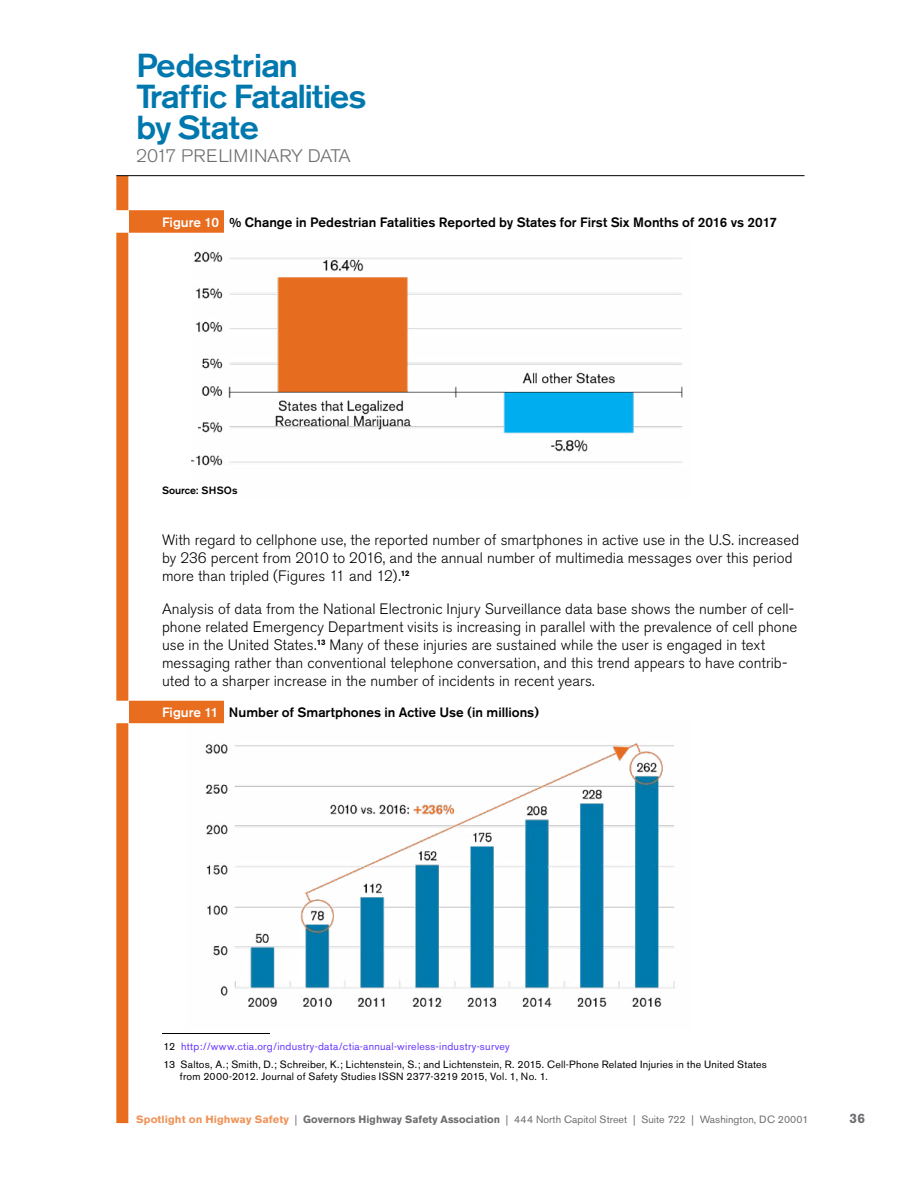
<style>
.page{position:relative;width:918px;height:1188px;background:#fff}
.page>*{position:absolute;margin:0;border:0;box-sizing:border-box;transform-origin:0 0}
.t1{font:500 33px/30.9px "Akzidenz Grotesk BE";letter-spacing:-.03em;color:#0078ae;scale:1.06 1}
.t2{font:300 18px "Akzidenz Grotesk BE";letter-spacing:-.01em;color:#6d6e71;scale:1.06 1}
.t3{font:300 15px/18px "Akzidenz Grotesk BE";letter-spacing:.005em;color:#000}
.t4{font:500 13.5px "Akzidenz Grotesk BE";color:#000}
.t5{font:700 13.5px "Akzidenz Grotesk BE";color:#6d6e71}
.t6{font:10.5px/18px "Akzidenz Grotesk BE";letter-spacing:.02em;color:#000}
.t7{font:10.5px "Akzidenz Grotesk BE";letter-spacing:.005em;color:#6d6e71}
.t8{font:500 10.5px "Akzidenz Grotesk BE";color:#000}
.s1{color:#fff}
.s2{color:#63f}
.s3{font-weight:700;color:#ef9358}
.s4{font-weight:700}
</style>
<div class="page">
<div style="left:116px;top:176px;width:12px;height:947px;background:#e86d1f"></div>
<hr style="left:116px;top:175px;width:688px;height:1px;background:#000">
<div style="left:116px;top:210px;width:661px;height:23px;background:#fff"></div>
<div style="left:129px;top:210px;width:95px;height:23px;background:#e86d1f"></div>
<div style="left:116px;top:701px;width:423px;height:22px;background:#fff"></div>
<div style="left:129px;top:701px;width:95px;height:22px;background:#e86d1f"></div>
<hr style="left:162px;top:1033px;width:108px;height:1px;background:#000">
<img style="left:191px;top:251px;width:492px;height:215px">
<img style="left:186px;top:723px;width:489px;height:284px">
<h1 class="t1" style="left:136px;top:50px;width:219px">Pedestrian<br>Traffic Fatalities by State</h1>
<p class="t2" style="left:136px;top:146px;width:204px">2017 PRELIMINARY DATA</p>
<p class="t4" style="left:162px;top:214px;width:616px"><span class="s1">Figure 10</span> % Change in Pedestrian Fatalities Reported by States for First Six Months of 2016 vs 2017</p>
<p class="t8" style="left:162px;top:484px;width:77px">Source: SHSOs</p>
<p class="t3" style="left:162px;top:531px;width:639px">With regard to cellphone use, the reported number of smartphones in active use in the U.S. increased by 236 percent from 2010 to 2016, and the annual number of multimedia messages over this period more than tripled (Figures 11 and 12).<sup>12</sup></p>
<p class="t3" style="left:162px;top:600px;width:637px">Analysis of data from the National Electronic Injury Surveillance data base shows the number of cell&shy;phone related Emergency Department visits is increasing in parallel with the prevalence of cell phone use in the United States.<sup>13</sup> Many of these injuries are sustained while the user is engaged in text messaging rather than conventional telephone conversation, and this trend appears to have contrib&shy;uted to a sharper increase in the number of incidents in recent years.</p>
<p class="t4" style="left:162px;top:704px;width:379px"><span class="s1">Figure 11</span> Number of Smartphones in Active Use (in millions)</p>
<p class="t6" style="left:164px;top:1037px;width:605px">12 <span class="s2">http://www.ctia.org/industry-data/ctia-annual-wireless-industry-survey<br></span>13 Saltos, A.; Smith, D.; Schreiber, K.; Lichtenstein, S.; and Lichtenstein, R. 2015. Cell-Phone Related Injuries in the United States</p>
<p class="t6" style="left:180px;top:1067px;width:369px">from 2000-2012. Journal of Safety Studies ISSN 2377-3219 2015, Vol. 1, No. 1.</p>
<p class="t7" style="left:136px;top:1113px;width:674px"><span class="s3">Spotlight on Highway Safety</span> | <span class="s4">Governors Highway Safety Association</span> | 444 North Capitol Street | Suite 722 | Washington, DC 20001</p>
<p class="t5" style="left:849px;top:1111px;width:17px">36</p>
</div>
